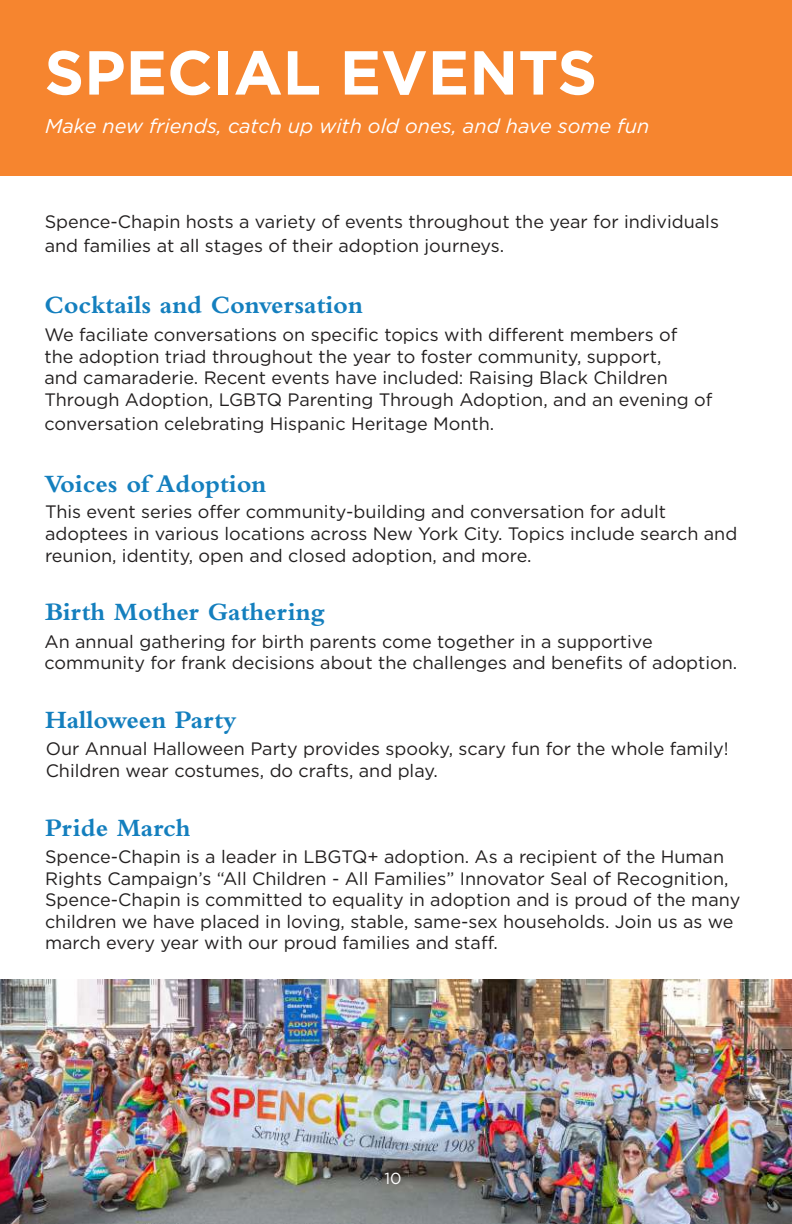
<style>
.page{position:relative;width:792px;height:1224px;background:#fff}
.page>*{position:absolute;margin:0;border:0;box-sizing:border-box;transform-origin:0 0}
.t1{font:700 62px "Gotham";color:#fff}
.t2{font:700 26px "Bembo Std";color:#147fbe}
.t3{font:italic 20px "Gotham";color:#fff}
.t4{font:18px/21.6px "Gotham";color:#221f1f}
.t5{font:16px "Gotham";color:#fff}
</style>
<div class="page">
<img style="left:0;top:980px;width:792px;height:244px">
<div style="left:0;top:0;width:792px;height:176px;background:#f6852f"></div>
<h1 class="t1" style="left:44px;top:45px;width:554px">SPECIAL EVENTS</h1>
<p class="t3" style="left:45px;top:117px;width:606px">Make new friends, catch up with old ones, and have some fun</p>
<p class="t4" style="left:45px;top:211px;width:676px;line-height:24px">Spence-Chapin hosts a variety of events throughout the year for individuals and families at all stages of their adoption journeys.</p>
<h2 class="t2" style="left:44px;top:295px;width:320px">Cocktails and Conversation</h2>
<p class="t4" style="left:44px;top:325px;width:669px">We faciliate conversations on specific topics with different members of<br>the adoption triad throughout the year to foster community, support,<br>and camaraderie. Recent events have included: Raising Black Children Through Adoption, LGBTQ Parenting Through Adoption, and an evening of</p>
<p class="t4" style="left:44px;top:414px;width:451px">conversation celebrating Hispanic Heritage Month.</p>
<h2 class="t2" style="left:44px;top:474px;width:224px">Voices of Adoption</h2>
<p class="t4" style="left:45px;top:502px;width:694px">This event series offer community-building and conversation for adult adoptees in various locations across New York City. Topics include search and reunion, identity, open and closed adoption, and more.</p>
<h2 class="t2" style="left:45px;top:602px;width:282px">Birth Mother Gathering</h2>
<p class="t4" style="left:44px;top:632px;width:694px">An annual gathering for birth parents come together in a supportive community for frank decisions about the challenges and benefits of adoption.</p>
<h2 class="t2" style="left:45px;top:710px;width:193px">Halloween Party</h2>
<p class="t4" style="left:46px;top:739px;width:685px">Our Annual Halloween Party provides spooky, scary fun for the whole family!<br>Children wear costumes, do crafts, and play.</p>
<h2 class="t2" style="left:45px;top:818px;width:147px">Pride March</h2>
<p class="t4" style="left:45px;top:847px;width:697px">Spence-Chapin is a leader in LBGTQ+ adoption. As a recipient of the Human Rights Campaign’s “All Children - All Families” Innovator Seal of Recognition, Spence-Chapin is committed to equality in adoption and is proud of the many children we have placed in loving, stable, same-sex households. Join us as we march every year with our proud families and staff.</p>
<p class="t5" style="left:385px;top:1171px;width:19px">10</p>
</div>
